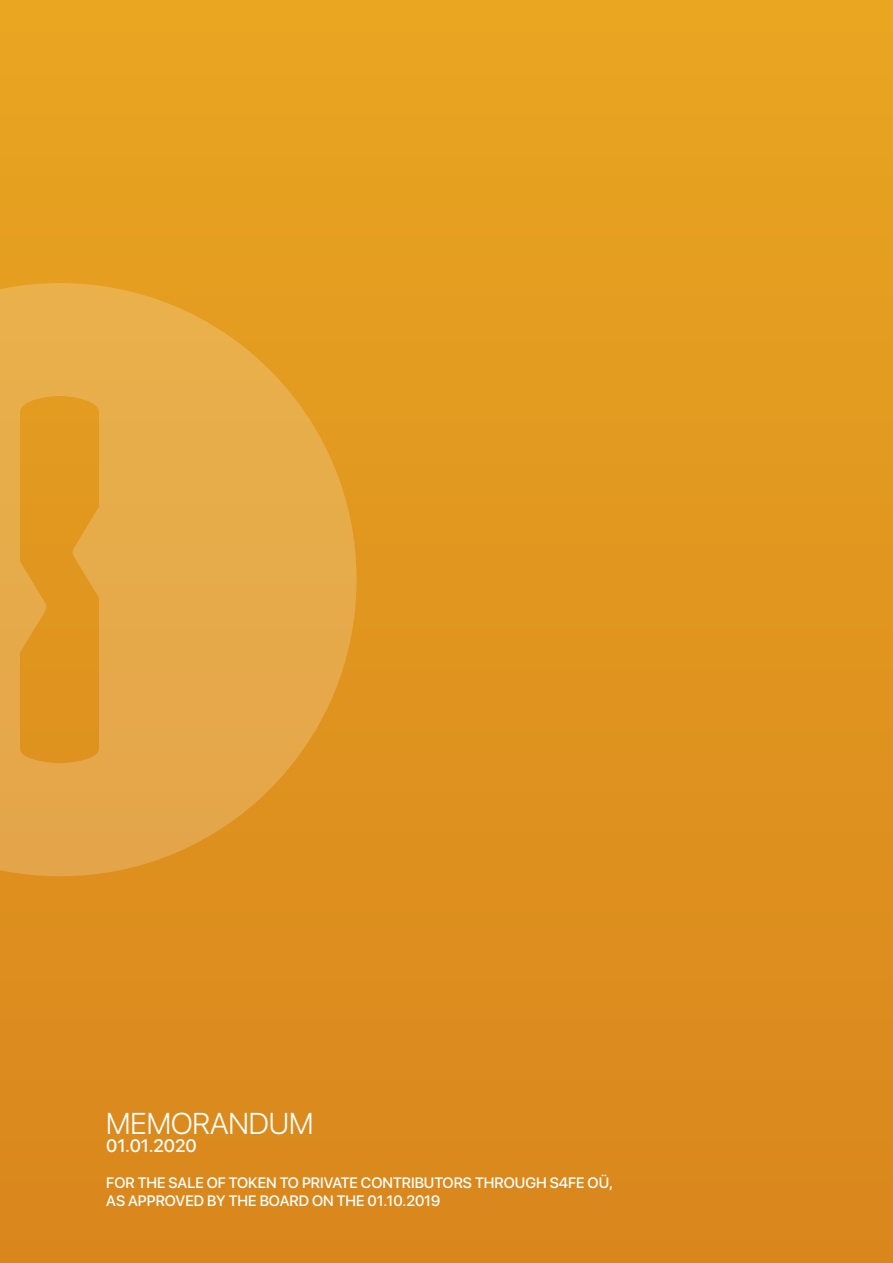
<style>
.page{position:relative;width:893px;height:1263px;background:#fff}
.page>*{position:absolute;margin:0;border:0;box-sizing:border-box;transform-origin:0 0}
.t1{font:300 30px "SF Pro Display";color:#fff}
.t2{font:500 18px "SF Pro Display";letter-spacing:-.01em;color:#fff}
.t3{font:500 15px/18px "SF Pro Display";color:#fff}
</style>
<div class="page">
<div style="left:0;top:0;width:893px;height:1263px;background:linear-gradient(to bottom,#e9a521,#d9861d)"></div>
<svg style="left:0;top:283px;width:357px;height:593px;fill:#e6a84a"></svg>
<h1 class="t1" style="left:106px;top:1102px;width:209px">MEMORANDUM</h1>
<p class="t2" style="left:106px;top:1132px;width:92px">01.01.2020</p>
<p class="t3" style="left:106px;top:1173px;width:508px">FOR THE SALE OF TOKEN TO PRIVATE CONTRIBUTORS THROUGH S4FE OÜ,<br>AS APPROVED BY THE BOARD ON THE 01.10.2019</p>
</div>
